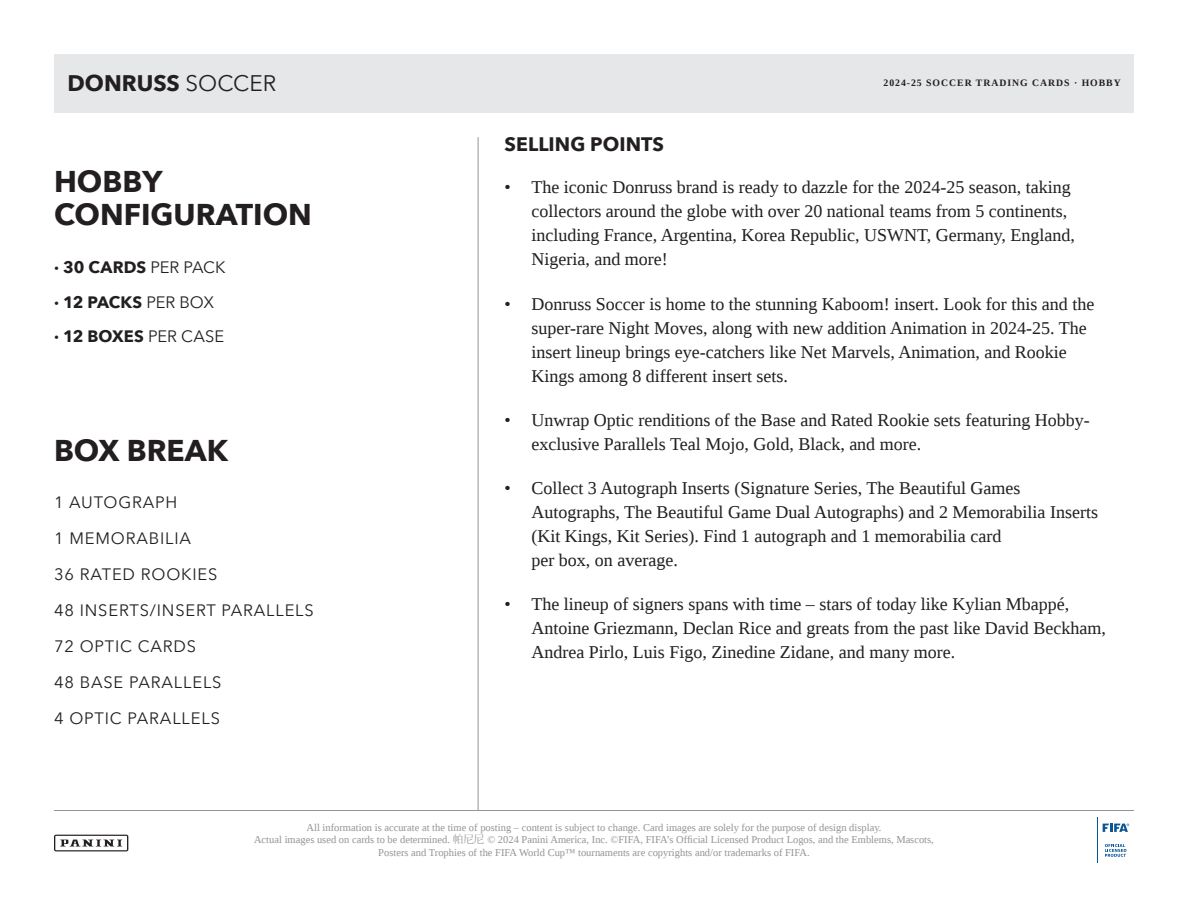
<style>
.page{position:relative;width:1188px;height:918px;background:#fff}
.page>*{position:absolute;margin:0;border:0;box-sizing:border-box;transform-origin:0 0}
.t1{font:700 30px "Avenir Next";color:#231f20}
.t2{font:700 22.5px "Avenir Next";color:#231f20}
.t3{font:700 19.5px "Avenir Next";letter-spacing:.005em;color:#231f20}
.t4{font:18px/24px "Liberation Serif";color:#231f20}
.t5{font:16.5px "Avenir Next";letter-spacing:.05em;color:#231f20}
.t6{font:700 16.5px "Avenir Next";color:#231f20}
.t7{font:10.5px/12.6px "Liberation Serif";color:#939598;text-align:center}
.t8{font:700 9.75px "Liberation Serif";letter-spacing:.1em;color:#231f20}
.s1{font-weight:400}
.s2{font-family:"Koz Min Pr 6 N"}
</style>
<div class="page">
<hr style="left:54px;top:810px;width:1080px;height:1px;background:#939598">
<svg style="left:54px;top:835px;width:74px;height:16px"></svg>
<svg style="left:1105px;top:844px;width:21px;height:13px"></svg>
<svg style="left:1103px;top:824px;width:26px;height:8px"></svg>
<div style="left:54px;top:54px;width:1080px;height:58px;background:#e6e7e9"></div>
<hr style="left:478px;top:137px;width:1px;height:673px;background:#939598">
<p class="t2" style="left:68px;top:70px;width:210px">DONRUSS <span class="s1">SOCCER</span></p>
<p class="t8" style="left:883px;top:77px;width:239px">2024-25 SOCCER TRADING CARDS · HOBBY</p>
<p class="t1" style="left:54px;top:163px;width:110px">HOBBY</p>
<p class="t1" style="left:54px;top:196px;width:259px">CONFIGURATION</p>
<p class="t6" style="left:54px;top:257px;width:173px">· 30 CARDS <span class="s1">PER PACK</span></p>
<p class="t6" style="left:54px;top:292px;width:162px">· 12 PACKS <span class="s1">PER BOX</span></p>
<p class="t6" style="left:54px;top:326px;width:172px">· 12 BOXES <span class="s1">PER CASE</span></p>
<p class="t1" style="left:54px;top:432px;width:176px">BOX BREAK</p>
<p class="t5" style="left:54px;top:488px;width:125px">1 AUTOGRAPH</p>
<p class="t5" style="left:54px;top:524px;width:139px">1 MEMORABILIA</p>
<p class="t5" style="left:54px;top:560px;width:165px">36 RATED ROOKIES</p>
<p class="t5" style="left:54px;top:596px;width:261px">48 INSERTS/INSERT PARALLELS</p>
<p class="t5" style="left:54px;top:632px;width:144px">72 OPTIC CARDS</p>
<p class="t5" style="left:54px;top:668px;width:169px">48 BASE PARALLELS</p>
<p class="t5" style="left:54px;top:704px;width:167px">4 OPTIC PARALLELS</p>
<p class="t3" style="left:504px;top:133px;width:161px">SELLING POINTS</p>
<p class="t4" style="left:531px;top:175px;width:545px;text-indent:-27px">• The iconic Donruss brand is ready to dazzle for the 2024-25 season, taking collectors around the globe with over 20 national teams from 5 continents, including France, Argentina, Korea Republic, USWNT, Germany, England, Nigeria, and more!</p>
<p class="t4" style="left:531px;top:292px;width:564px;text-indent:-27px">• Donruss Soccer is home to the stunning Kaboom! insert. Look for this and the super-rare Night Moves, along with new addition Animation in 2024-25. The insert lineup brings eye-catchers like Net Marvels, Animation, and Rookie Kings among 8 different insert sets.</p>
<p class="t4" style="left:531px;top:408px;width:560px;text-indent:-27px">• Unwrap Optic renditions of the Base and Rated Rookie sets featuring Hobby&shy;exclusive Parallels Teal Mojo, Gold, Black, and more.</p>
<p class="t4" style="left:531px;top:476px;width:568px;text-indent:-27px">• Collect 3 Autograph Inserts (Signature Series, The Beautiful Games Autographs, The Beautiful Game Dual Autographs) and 2 Memorabilia Inserts (Kit Kings, Kit Series). Find 1 autograph and 1 memorabilia card<br>per box, on average.</p>
<p class="t4" style="left:531px;top:592px;width:576px;text-indent:-27px">• The lineup of signers spans with time – stars of today like Kylian Mbappé,<br>Antoine Griezmann, Declan Rice and greats from the past like David Beckham,<br>Andrea Pirlo, Luis Figo, Zinedine Zidane, and many more.</p>
<p class="t7" style="left:254px;top:821px;width:681px">All information is accurate at the time of posting – content is subject to change. Card images are solely for the purpose of design display.<br>Actual images used on cards to be determined. <span class="s2">帕尼尼</span> © 2024 Panini America, Inc. ©FIFA, FIFA’s Official Licensed Product Logos, and the Emblems, Mascots,<br>Posters and Trophies of the FIFA World Cup™ tournaments are copyrights and/or trademarks of FIFA.</p>
</div>
